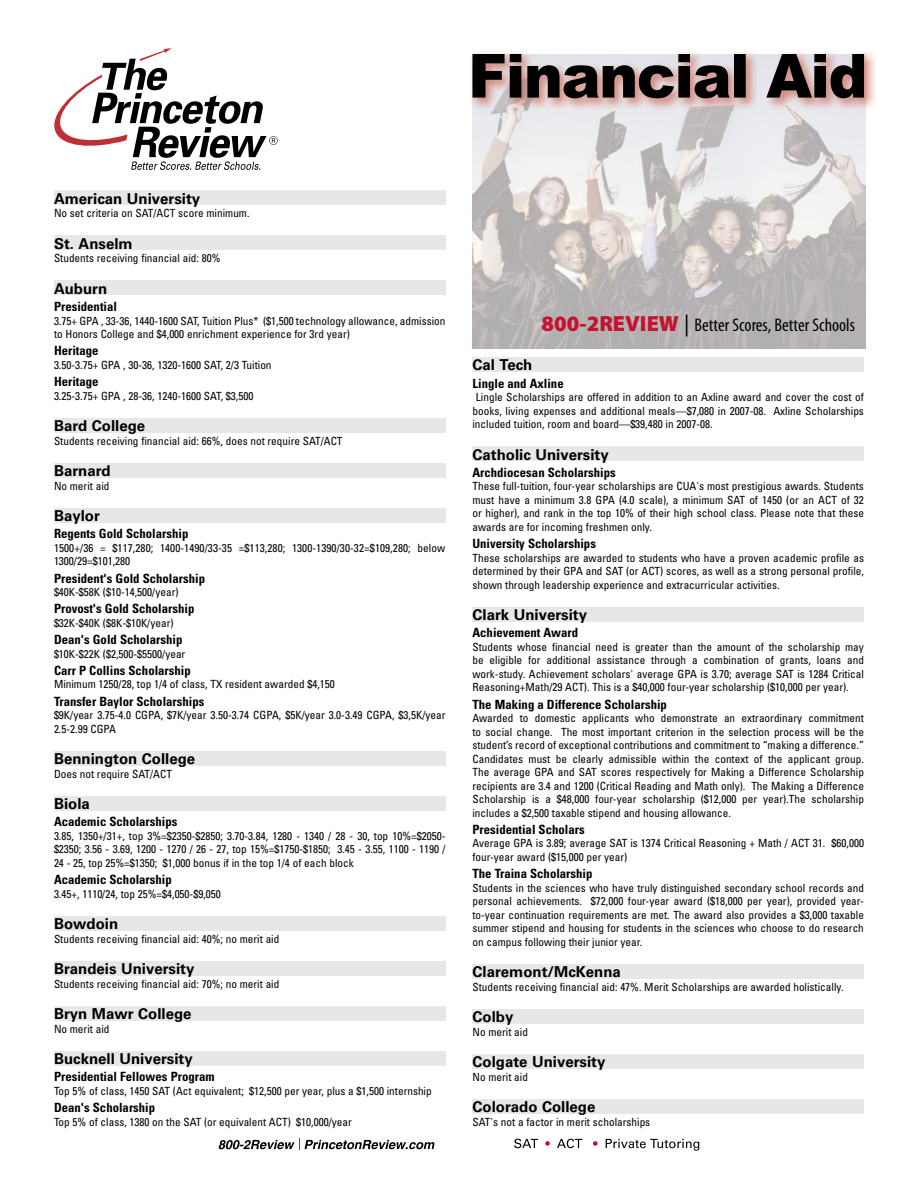
<style>
.page{position:relative;width:918px;height:1188px;background:#fff}
.page>*{position:absolute;margin:0;border:0;box-sizing:border-box;transform-origin:0 0}
.t1{font:condensed 18.3px "Myriad Pro";color:#000}
.t2{font:700 15px "Univers";color:#000}
.t3{font:700 condensed 12.75px "Univers";color:#000}
.t4{font:condensed 11.25px/13.5px "Univers";color:#000;text-align:justify}
.s1{font-weight:900;font-stretch:normal;font-size:22.05px;color:#c41230}
.s2{font-stretch:normal;font-size:22.05px}
</style>
<div class="page">
<svg style="left:606px;top:1139px;width:93px;height:12px"></svg>
<svg style="left:593px;top:1141px;width:5px;height:5px"></svg>
<svg style="left:557px;top:1139px;width:25px;height:9px"></svg>
<svg style="left:545px;top:1141px;width:5px;height:5px"></svg>
<svg style="left:514px;top:1139px;width:24px;height:9px"></svg>
<svg style="left:218px;top:1138px;width:217px;height:12px"></svg>
<img style="left:472px;top:111px;width:393px;height:237px">
<div style="left:54px;top:190px;width:392px;height:15px;background:#e6e7e8"></div>
<div style="left:54px;top:235px;width:392px;height:15px;background:#e6e7e8"></div>
<div style="left:54px;top:280px;width:392px;height:15px;background:#e6e7e8"></div>
<div style="left:54px;top:418px;width:392px;height:15px;background:#e6e7e8"></div>
<div style="left:54px;top:463px;width:392px;height:15px;background:#e6e7e8"></div>
<div style="left:54px;top:508px;width:392px;height:15px;background:#e6e7e8"></div>
<div style="left:54px;top:751px;width:392px;height:15px;background:#e6e7e8"></div>
<div style="left:54px;top:796px;width:392px;height:15px;background:#e6e7e8"></div>
<div style="left:54px;top:916px;width:392px;height:15px;background:#e6e7e8"></div>
<div style="left:54px;top:961px;width:392px;height:15px;background:#e6e7e8"></div>
<div style="left:54px;top:1006px;width:392px;height:15px;background:#e6e7e8"></div>
<div style="left:54px;top:1051px;width:392px;height:15px;background:#e6e7e8"></div>
<div style="left:472px;top:357px;width:392px;height:15px;background:#e6e7e8"></div>
<div style="left:472px;top:446px;width:392px;height:15px;background:#e6e7e8"></div>
<div style="left:472px;top:607px;width:392px;height:15px;background:#e6e7e8"></div>
<div style="left:472px;top:964px;width:392px;height:15px;background:#e6e7e8"></div>
<div style="left:472px;top:1009px;width:392px;height:15px;background:#e6e7e8"></div>
<div style="left:472px;top:1054px;width:392px;height:15px;background:#e6e7e8"></div>
<div style="left:472px;top:1099px;width:392px;height:15px;background:#e6e7e8"></div>
<svg style="left:54px;top:48px;width:224px;height:122px"></svg>
<img style="left:471px;top:52px;width:404px;height:59px">
<svg style="left:472px;top:54px;width:392px;height:44px;background:#6b6060"></svg>
<h2 class="t2" style="left:54px;top:190px;width:148px">American University</h2>
<p class="t4" style="left:54px;top:206px;width:197px">No set criteria on SAT/ACT score minimum.</p>
<h2 class="t2" style="left:54px;top:235px;width:80px">St. Anselm</h2>
<p class="t4" style="left:54px;top:251px;width:168px">Students receiving financial aid: 80%</p>
<h2 class="t2" style="left:54px;top:280px;width:55px">Auburn</h2>
<p class="t3" style="left:54px;top:299px;width:65px">Presidential</p>
<p class="t4" style="left:54px;top:314px;width:393px">3.75+ GPA , 33-36, 1440-1600 SAT, Tuition Plus* ($1,500 technology allowance, admission to Honors College and $4,000 enrichment experience for 3rd year)</p>
<p class="t3" style="left:54px;top:343px;width:46px">Heritage</p>
<p class="t4" style="left:54px;top:358px;width:219px">3.50-3.75+ GPA , 30-36, 1320-1600 SAT, 2/3 Tuition</p>
<p class="t3" style="left:54px;top:374px;width:46px">Heritage</p>
<p class="t4" style="left:54px;top:389px;width:201px">3.25-3.75+ GPA , 28-36, 1240-1600 SAT, $3,500</p>
<h2 class="t2" style="left:54px;top:417px;width:93px">Bard College</h2>
<p class="t4" style="left:54px;top:434px;width:290px">Students receiving financial aid: 66%, does not require SAT/ACT</p>
<h2 class="t2" style="left:54px;top:462px;width:58px">Barnard</h2>
<p class="t4" style="left:54px;top:479px;width:57px">No merit aid</p>
<h2 class="t2" style="left:54px;top:507px;width:47px">Baylor</h2>
<p class="t3" style="left:54px;top:526px;width:136px">Regents Gold Scholarship</p>
<p class="t4" style="left:54px;top:541px;width:393px">1500+/36 = $117,280; 1400-1490/33-35 =$113,280; 1300-1390/30-32=$109,280; below<br>1300/29=$101,280</p>
<p class="t3" style="left:54px;top:570px;width:153px">President's Gold Scholarship</p>
<p class="t4" style="left:54px;top:585px;width:126px">$40K-$58K ($10-14,500/year)</p>
<p class="t3" style="left:54px;top:601px;width:142px">Provost's Gold Scholarship</p>
<p class="t4" style="left:54px;top:616px;width:121px">$32K-$40K ($8K-$10K/year)</p>
<p class="t3" style="left:54px;top:632px;width:130px">Dean's Gold Scholarship</p>
<p class="t4" style="left:54px;top:647px;width:133px">$10K-$22K ($2,500-$5500/year</p>
<p class="t3" style="left:54px;top:662px;width:138px">Carr P Collins Scholarship</p>
<p class="t4" style="left:54px;top:677px;width:282px">Minimum 1250/28, top 1/4 of class, TX resident awarded $4,150</p>
<p class="t3" style="left:54px;top:693px;width:152px">Transfer Baylor Scholarships</p>
<p class="t4" style="left:54px;top:708px;width:393px">$9K/year 3.75-4.0 CGPA, $7K/year 3.50-3.74 CGPA, $5K/year 3.0-3.49 CGPA, $3,5K/year<br>2.5-2.99 CGPA</p>
<h2 class="t2" style="left:54px;top:750px;width:143px">Bennington College</h2>
<p class="t4" style="left:54px;top:767px;width:120px">Does not require SAT/ACT</p>
<h2 class="t2" style="left:54px;top:795px;width:37px">Biola</h2>
<p class="t3" style="left:54px;top:814px;width:125px">Academic Scholarships</p>
<p class="t4" style="left:54px;top:829px;width:393px">3.85, 1350+/31+, top 3%=$2350-$2850; 3.70-3.84, 1280 - 1340 / 28 - 30, top 10%=$2050- $2350; 3.56 - 3.69, 1200 - 1270 / 26 - 27, top 15%=$1750-$1850; 3.45 - 3.55, 1100 - 1190 / 24 - 25, top 25%=$1350; $1,000 bonus if in the top 1/4 of each block</p>
<p class="t3" style="left:54px;top:872px;width:119px">Academic Scholarship</p>
<p class="t4" style="left:54px;top:887px;width:168px">3.45+, 1110/24, top 25%=$4,050-$9,050</p>
<h2 class="t2" style="left:54px;top:915px;width:66px">Bowdoin</h2>
<p class="t4" style="left:54px;top:932px;width:227px">Students receiving financial aid: 40%; no merit aid</p>
<h2 class="t2" style="left:54px;top:960px;width:142px">Brandeis University</h2>
<p class="t4" style="left:54px;top:977px;width:227px">Students receiving financial aid: 70%; no merit aid</p>
<h2 class="t2" style="left:54px;top:1005px;width:139px">Bryn Mawr College</h2>
<p class="t4" style="left:54px;top:1022px;width:57px">No merit aid</p>
<h2 class="t2" style="left:54px;top:1050px;width:140px">Bucknell University</h2>
<p class="t3" style="left:54px;top:1069px;width:162px">Presidential Fellowes Program</p>
<p class="t4" style="left:54px;top:1084px;width:379px">Top 5% of class, 1450 SAT (Act equivalent; $12,500 per year, plus a $1,500 internship</p>
<p class="t3" style="left:54px;top:1100px;width:103px">Dean's Scholarship</p>
<p class="t4" style="left:54px;top:1115px;width:299px">Top 5% of class, 1380 on the SAT (or equivalent ACT) $10,000/year</p>
<h1 class="t1" style="left:542px;top:313px;width:315px"><span class="s1">800-2REVIEW</span> <span class="s2">|</span> Better Scores, Better Schools</h1>
<h2 class="t2" style="left:472px;top:356px;width:61px">Cal Tech</h2>
<p class="t3" style="left:472px;top:375px;width:93px">Lingle and Axline</p>
<p class="t4" style="left:472px;top:390px;width:393px;text-indent:3px">Lingle Scholarships are offered in addition to an Axline award and cover the cost of books, living expenses and additional meals—$7,080 in 2007-08. Axline Scholarships included tuition, room and board—$39,480 in 2007-08.</p>
<h2 class="t2" style="left:472px;top:446px;width:138px">Catholic University</h2>
<p class="t3" style="left:472px;top:464px;width:145px">Archdiocesan Scholarships</p>
<p class="t4" style="left:472px;top:479px;width:393px">These full-tuition, four-year scholarships are CUA's most prestigious awards. Students must have a minimum 3.8 GPA (4.0 scale), a minimum SAT of 1450 (or an ACT of 32 or higher), and rank in the top 10% of their high school class. Please note that these awards are for incoming freshmen only.</p>
<p class="t3" style="left:472px;top:536px;width:125px">University Scholarships</p>
<p class="t4" style="left:472px;top:551px;width:393px">These scholarships are awarded to students who have a proven academic profile as determined by their GPA and SAT (or ACT) scores, as well as a strong personal profile, shown through leadership experience and extracurricular activities.</p>
<h2 class="t2" style="left:472px;top:606px;width:116px">Clark University</h2>
<p class="t3" style="left:472px;top:625px;width:107px">Achievement Award</p>
<p class="t4" style="left:472px;top:640px;width:393px">Students whose financial need is greater than the amount of the scholarship may be eligible for additional assistance through a combination of grants, loans and work-study. Achievement scholars' average GPA is 3.70; average SAT is 1284 Critical Reasoning+Math/29 ACT). This is a $40,000 four-year scholarship ($10,000 per year).</p>
<p class="t3" style="left:472px;top:696px;width:196px">The Making a Difference Scholarship</p>
<p class="t4" style="left:472px;top:711px;width:393px">Awarded to domestic applicants who demonstrate an extraordinary commitment to social change. The most important criterion in the selection process will be the student’s record of exceptional contributions and commitment to “making a difference.” Candidates must be clearly admissible within the context of the applicant group.<br>The average GPA and SAT scores respectively for Making a Difference Scholarship recipients are 3.4 and 1200 (Critical Reading and Math only). The Making a Difference Scholarship is a $48,000 four-year scholarship ($12,000 per year).The scholarship includes a $2,500 taxable stipend and housing allowance.</p>
<p class="t3" style="left:472px;top:821px;width:114px">Presidential Scholars</p>
<p class="t4" style="left:472px;top:836px;width:393px">Average GPA is 3.89; average SAT is 1374 Critical Reasoning + Math / ACT 31. $60,000 four-year award ($15,000 per year)</p>
<p class="t3" style="left:472px;top:866px;width:122px">The Traina Scholarship</p>
<p class="t4" style="left:472px;top:881px;width:393px">Students in the sciences who have truly distinguished secondary school records and personal achievements. $72,000 four-year award ($18,000 per year), provided year&shy;to-year continuation requirements are met. The award also provides a $3,000 taxable summer stipend and housing for students in the sciences who choose to do research on campus following their junior year.</p>
<h2 class="t2" style="left:472px;top:963px;width:150px">Claremont/McKenna</h2>
<p class="t4" style="left:472px;top:980px;width:373px">Students receiving financial aid: 47%. Merit Scholarships are awarded holistically.</p>
<h2 class="t2" style="left:472px;top:1008px;width:42px">Colby</h2>
<p class="t4" style="left:472px;top:1025px;width:57px">No merit aid</p>
<h2 class="t2" style="left:472px;top:1053px;width:134px">Colgate University</h2>
<p class="t4" style="left:472px;top:1070px;width:57px">No merit aid</p>
<h2 class="t2" style="left:472px;top:1098px;width:124px">Colorado College</h2>
<p class="t4" style="left:472px;top:1115px;width:179px">SAT's not a factor in merit scholarships</p>
</div>
